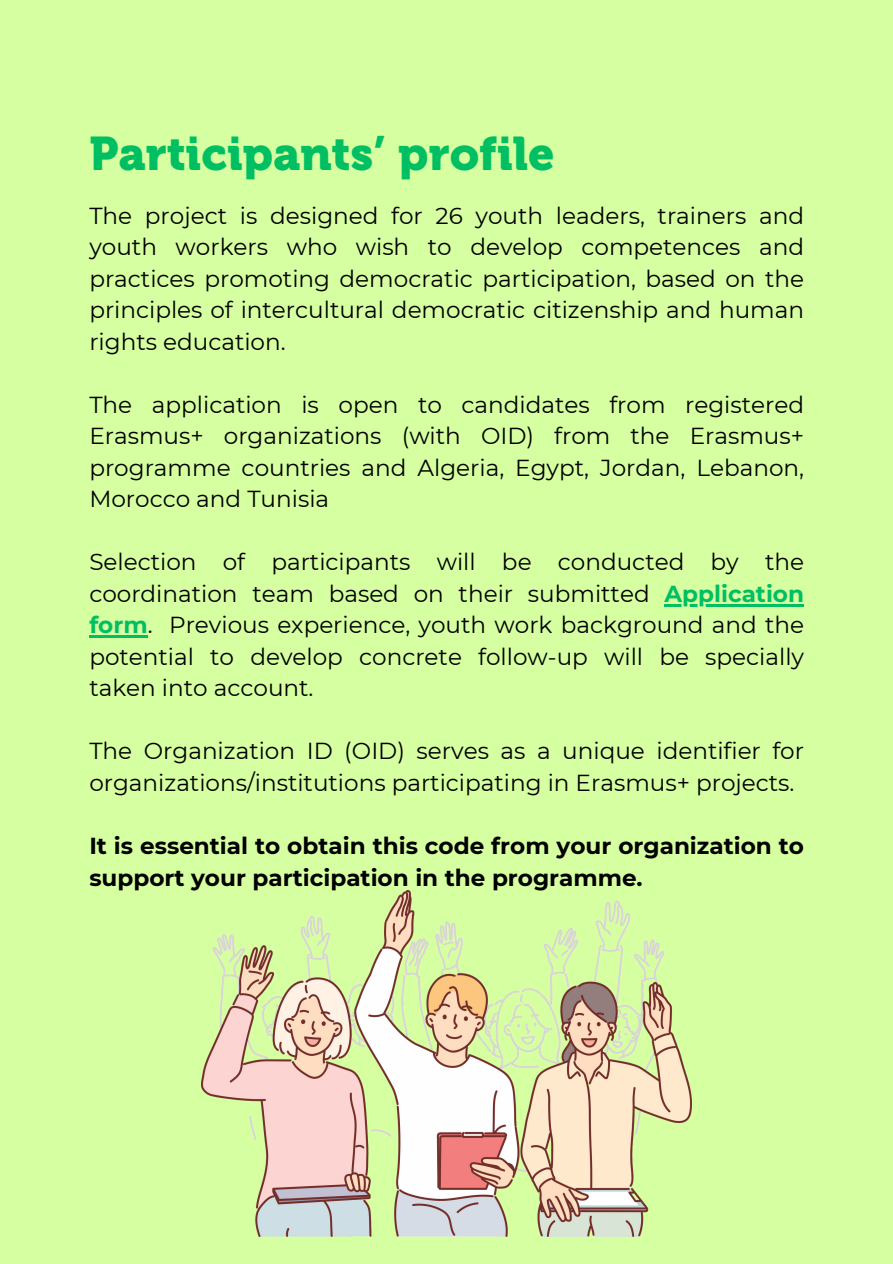
<style>
.page{position:relative;width:893px;height:1264px;background:#fff}
.page>*{position:absolute;margin:0;border:0;box-sizing:border-box;transform-origin:0 0}
.t1{font:46.8px "Museo 900";color:#00bf63}
.t2{font:23.1px/31.5px "Montserrat";color:#000;text-align:justify}
.t3{font:700 23.1px/31.5px "Montserrat";color:#000}
.s1{font-weight:700;color:#00bf63}
</style>
<div class="page">
<div style="left:0;top:0;width:892px;height:1263px;background:#d6ffa1"></div>
<hr style="left:664px;top:604px;width:140px;height:2px;background:#00bf63">
<hr style="left:89px;top:635px;width:59px;height:3px;background:#00bf63">
<img style="left:202px;top:890px;width:489px;height:346px">
<p class="t1" style="left:89px;top:125px;width:466px">Participants’ profile</p>
<h1 class="t2" style="left:89px;top:200px;width:716px">The project is designed for 26 youth leaders, trainers and youth workers who wish to develop competences and practices promoting democratic participation, based on the principles of intercultural democratic citizenship and human rights education.</h1>
<p class="t2" style="left:89px;top:389px;width:716px">The application is open to candidates from registered Erasmus+ organizations (with OID) from the Erasmus+ programme countries and Algeria, Egypt, Jordan, Lebanon, Morocco and Tunisia</p>
<p class="t2" style="left:89px;top:546px;width:716px">Selection of participants will be conducted by the coordination team based on their submitted</p>
<p class="t2" style="left:89px;top:578px;width:716px;text-indent:575px"><span class="s1">Application form</span>. Previous experience, youth work background and the potential to develop concrete follow-up will be specially taken into account.</p>
<p class="t2" style="left:89px;top:735px;width:716px">The Organization ID (OID) serves as a unique identifier for organizations/institutions participating in Erasmus+ projects.</p>
<p class="t3" style="left:89px;top:830px;width:716px">It is essential to obtain this code from your organization to support your participation in the programme.</p>
</div>
